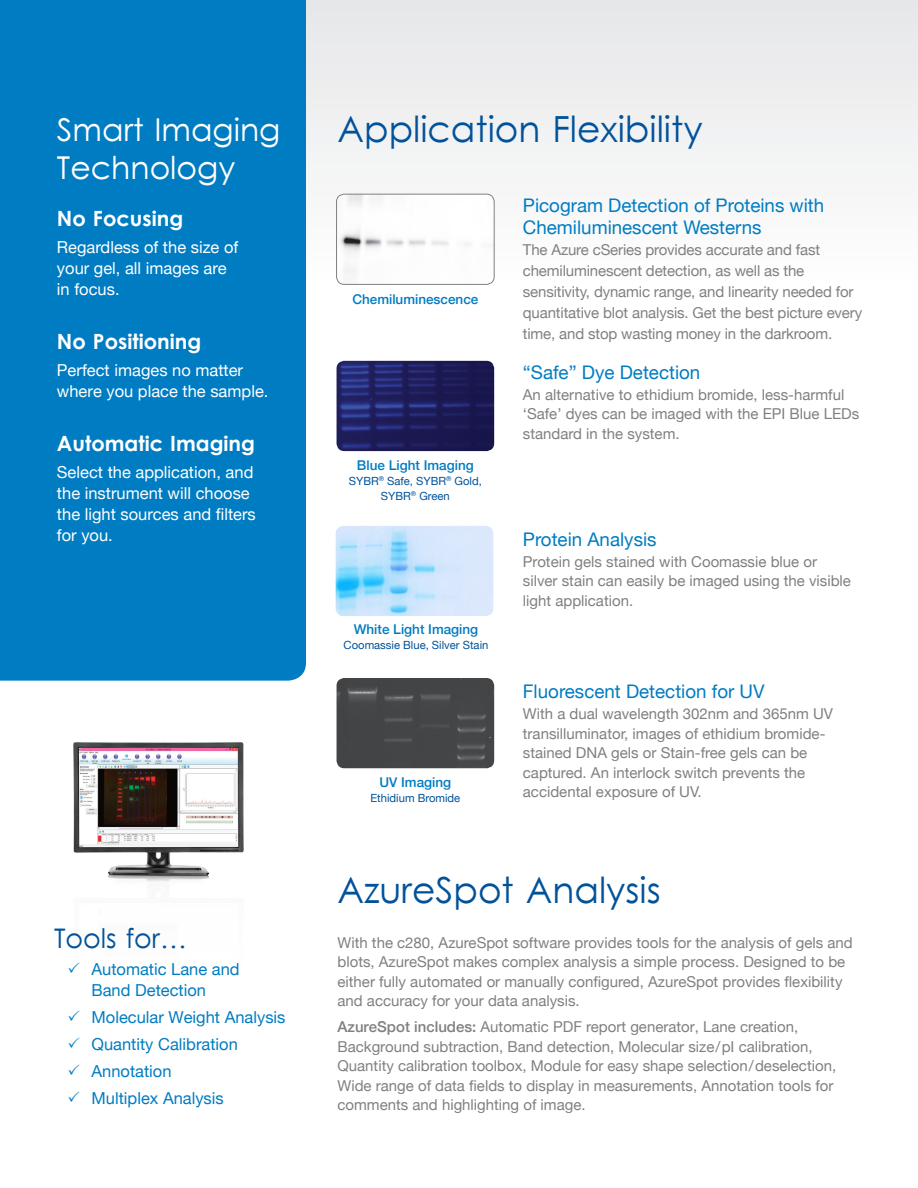
<style>
.page{position:relative;width:918px;height:1188px;background:#fff}
.page>*{position:absolute;margin:0;border:0;box-sizing:border-box;transform-origin:0 0}
.t1{font:36px "Levenim";color:#01529a}
.t2{font:31.5px/37.8px "Levenim";color:#fff}
.t3{font:27px "Levenim";color:#01529a}
.t4{font:700 21px "Levenim";color:#fff}
.t5{font:18.75px/22.5px "Helvetica Neue";color:#007cc2}
.t6{font:16.5px/21px "Helvetica Neue";color:#fff}
.t7{font:16.5px/21px "Helvetica Neue";color:#007cc2}
.t8{font:15px/19.5px "Helvetica Neue";color:#808083}
.t9{font:500 13.5px "Helvetica Neue";color:#007cc2}
.t10{font:11.25px "Helvetica Neue";color:#01529a}
.s1{font-weight:500}
</style>
<div class="page">
<div style="left:0;top:0;width:918px;height:1188px;background:linear-gradient(to bottom,#f4f4f5,#fff)"></div>
<svg style="left:904px;top:0;width:14px;height:1188px"></svg>
<img style="left:337px;top:361px;width:157px;height:90px">
<img style="left:336px;top:526px;width:157px;height:90px">
<img style="left:337px;top:678px;width:157px;height:90px">
<div style="left:0;top:0;width:306px;height:681px;background:#007cc2"></div>
<img style="left:46px;top:886px;width:224px;height:96px">
<img style="left:46px;top:729px;width:224px;height:157px">
<img style="left:337px;top:194px;width:157px;height:90px">
<div style="left:336px;top:194px;width:158px;height:91px;border:1px solid #808083;border-radius:8px"></div>
<svg style="left:69px;top:962px;width:11px;height:11px"></svg>
<svg style="left:69px;top:1010px;width:11px;height:11px"></svg>
<svg style="left:69px;top:1037px;width:11px;height:11px"></svg>
<svg style="left:69px;top:1064px;width:11px;height:11px"></svg>
<svg style="left:69px;top:1091px;width:11px;height:11px"></svg>
<p class="t2" style="left:57px;top:113px;width:225px">Smart Imaging<br>Technology</p>
<p class="t4" style="left:57px;top:206px;width:128px">No Focusing</p>
<p class="t6" style="left:57px;top:238px;width:183px">Regardless of the size of your gel, all images are in focus.</p>
<p class="t4" style="left:57px;top:329px;width:146px">No Positioning</p>
<p class="t6" style="left:57px;top:361px;width:213px">Perfect images no matter where you place the sample.</p>
<p class="t4" style="left:57px;top:431px;width:200px">Automatic Imaging</p>
<p class="t6" style="left:57px;top:463px;width:200px">Select the application, and the instrument will choose the light sources and filters for you.</p>
<p class="t3" style="left:54px;top:922px;width:135px">Tools for…</p>
<p class="t7" style="left:92px;top:959px;width:150px">Automatic Lane and<br>Band Detection</p>
<p class="t7" style="left:92px;top:1007px;width:196px">Molecular Weight Analysis</p>
<p class="t7" style="left:92px;top:1034px;width:148px">Quantity Calibration</p>
<p class="t7" style="left:92px;top:1061px;width:82px">Annotation</p>
<p class="t7" style="left:92px;top:1088px;width:134px">Multiplex Analysis</p>
<p class="t1" style="left:338px;top:108px;width:367px">Application Flexibility</p>
<p class="t9" style="left:352px;top:288px;width:128px">Chemiluminescence</p>
<p class="t9" style="left:357px;top:455px;width:118px">Blue Light Imaging</p>
<p class="t10" style="left:349px;top:473px;width:134px">SYBR<sup>®</sup> Safe, SYBR<sup>®</sup> Gold,</p>
<p class="t10" style="left:381px;top:488px;width:70px">SYBR<sup>®</sup> Green</p>
<p class="t9" style="left:354px;top:619px;width:126px">White Light Imaging</p>
<p class="t10" style="left:344px;top:637px;width:146px">Coomassie Blue, Silver Stain</p>
<p class="t9" style="left:379px;top:772px;width:73px">UV Imaging</p>
<p class="t10" style="left:370px;top:790px;width:91px">Ethidium Bromide</p>
<p class="t5" style="left:523px;top:195px;width:303px">Picogram Detection of Proteins with<br>Chemiluminescent Westerns</p>
<p class="t8" style="left:523px;top:240px;width:341px;line-height:21px">The Azure cSeries provides accurate and fast chemiluminescent detection, as well as the sensitivity, dynamic range, and linearity needed for quantitative blot analysis. Get the best picture every time, and stop wasting money in the darkroom.</p>
<p class="t5" style="left:523px;top:362px;width:179px">“Safe” Dye Detection</p>
<p class="t8" style="left:523px;top:385px;width:338px">An alternative to ethidium bromide, less-harmful ‘Safe’ dyes can be imaged with the EPI Blue LEDs standard in the system.</p>
<p class="t5" style="left:523px;top:529px;width:135px">Protein Analysis</p>
<p class="t8" style="left:523px;top:553px;width:330px">Protein gels stained with Coomassie blue or silver stain can easily be imaged using the visible light application.</p>
<p class="t5" style="left:523px;top:681px;width:243px">Fluorescent Detection for UV</p>
<p class="t8" style="left:523px;top:705px;width:312px">With a dual wavelength 302nm and 365nm UV transilluminator, images of ethidium bromide&shy;stained DNA gels or Stain-free gels can be captured. An interlock switch prevents the accidental exposure of UV.</p>
<p class="t1" style="left:338px;top:869px;width:325px">AzureSpot Analysis</p>
<p class="t8" style="left:338px;top:933px;width:517px">With the c280, AzureSpot software provides tools for the analysis of gels and blots, AzureSpot makes complex analysis a simple process. Designed to be either fully automated or manually configured, AzureSpot provides flexibility and accuracy for your data analysis.</p>
<p class="t8" style="left:338px;top:1018px;width:500px"><span class="s1">AzureSpot includes:</span> Automatic PDF report generator, Lane creation, Background subtraction, Band detection, Molecular size/pI calibration, Quantity calibration toolbox, Module for easy shape selection/deselection, Wide range of data fields to display in measurements, Annotation tools for comments and highlighting of image.</p>
</div>
